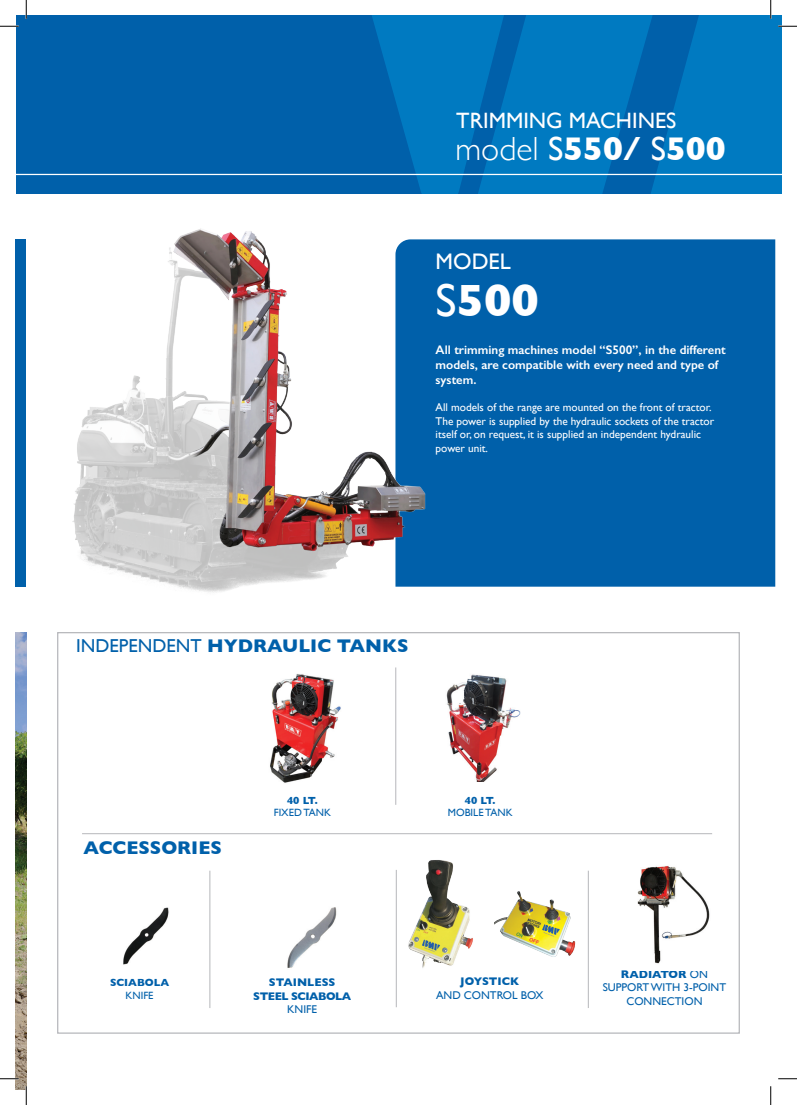
<style>
.page{position:relative;width:797px;height:1105px;background:#fff}
.page>*{position:absolute;margin:0;border:0;box-sizing:border-box;transform-origin:0 0}
.t1{font:700 46.12px "Gill Sans";color:#fff}
.t2{font:700 33.5px "Gill Sans";color:#fff}
.t3{font:22.5px "Gill Sans";color:#fff}
.t4{font:22.25px "Gill Sans";color:#fff}
.t5{font:700 18.75px "Gill Sans";color:#0060aa}
.t6{font:600 12.5px/15px "Gill Sans";color:#fff}
.t7{font:11.25px/13.5px "Gill Sans";color:#fff}
.t8{font:11.25px/13.5px "Gill Sans";color:#0060aa;text-align:center}
.t9{font:700 11.25px "Gill Sans";color:#0060aa}
.t10{font:700 11.25px/13.5px "Gill Sans";letter-spacing:-.04em;color:#0060aa;text-align:center}
.t11{font:10.5px "Gill Sans";color:#0060aa}
.t12{font:700 10.5px "Gill Sans";color:#0060aa}
.s1{font-weight:300}
.s2{font-weight:400}
</style>
<div class="page">
<div style="left:16px;top:16px;width:765px;height:178px;background:#0060aa"></div>
<svg style="left:362px;top:16px;width:83px;height:166px"></svg>
<svg style="left:445px;top:16px;width:173px;height:178px;background:#0076bd"></svg>
<hr style="left:16px;top:174px;width:765px;height:1px;background:#fff">
<img style="left:270px;top:674px;width:71px;height:109px">
<img style="left:446px;top:674px;width:74px;height:108px">
<hr style="left:395px;top:667px;width:1px;height:138px;background:#b6b7bb">
<hr style="left:396px;top:870px;width:1px;height:137px;background:#b6b7bb">
<hr style="left:588px;top:871px;width:1px;height:137px;background:#b6b7bb">
<img style="left:123px;top:907px;width:46px;height:58px">
<img style="left:287px;top:907px;width:50px;height:61px">
<hr style="left:209px;top:871px;width:1px;height:137px;background:#b6b7bb">
<hr style="left:82px;top:833px;width:630px;height:1px;background:#b6b7bb">
<img style="left:637px;top:866px;width:73px;height:98px">
<div style="left:463px;top:239px;width:312px;height:348px;background:#0060aa"></div>
<img style="left:16px;top:632px;width:10px;height:457px">
<img style="left:16px;top:182px;width:447px;height:411px">
<img style="left:408px;top:860px;width:65px;height:108px">
<img style="left:495px;top:891px;width:81px;height:66px">
<svg style="left:0;top:25px;width:19px;height:2px"></svg>
<svg style="left:0;top:1078px;width:19px;height:1px"></svg>
<svg style="left:778px;top:1078px;width:19px;height:1px"></svg>
<svg style="left:25px;top:0;width:2px;height:19px"></svg>
<svg style="left:25px;top:1086px;width:2px;height:19px"></svg>
<svg style="left:618px;top:0;width:179px;height:194px"></svg>
<svg style="left:770px;top:1086px;width:1px;height:19px"></svg>
<div style="left:520px;top:412px;width:256px;height:47px;background:#0060aa"></div>
<p class="t4" style="left:456px;top:107px;width:221px">TRIMMING MACHINES</p>
<p class="t2" style="left:455px;top:122px;width:272px"><span class="s1">model</span> <span class="s2">S</span>550/ <span class="s2">S</span>500</p>
<p class="t3" style="left:435px;top:248px;width:77px">MODEL</p>
<p class="t1" style="left:435px;top:264px;width:105px"><span class="s2">S</span>500</p>
<p class="t6" style="left:435px;top:342px;width:291px">All trimming machines model “S500”, in the different models, are compatible with every need and type of system.</p>
<p class="t7" style="left:435px;top:401px;width:277px">All models of the range are mounted on the front of tractor.</p>
<p class="t7" style="left:435px;top:414px;width:280px">The power is supplied by the hydraulic sockets of the tractor itself or, on request, it is supplied an independent hydraulic power unit.</p>
<p class="t5" style="left:76px;top:631px;width:334px"><span class="s2">INDEPENDENT</span> HYDRAULIC TANKS</p>
<p class="t5" style="left:83px;top:832px;width:140px">ACCESSORIES</p>
<p class="t12" style="left:287px;top:792px;width:32px">40 LT.</p>
<p class="t11" style="left:274px;top:806px;width:59px">FIXED TANK</p>
<p class="t12" style="left:110px;top:974px;width:61px">SCIABOLA</p>
<p class="t11" style="left:126px;top:989px;width:29px">KNIFE</p>
<p class="t9" style="left:269px;top:973px;width:68px">STAINLESS</p>
<p class="t10" style="left:253px;top:989px;width:99px">STEEL SCIABOLA<br><span class="s2">KNIFE</span></p>
<p class="t12" style="left:465px;top:792px;width:32px">40 LT.</p>
<p class="t11" style="left:448px;top:806px;width:66px">MOBILE TANK</p>
<p class="t9" style="left:460px;top:972px;width:60px">JOYSTICK</p>
<p class="t8" style="left:436px;top:988px;width:109px">AND CONTROL BOX</p>
<p class="t9" style="left:621px;top:965px;width:88px">RADIATOR <span class="s2">ON</span></p>
<p class="t8" style="left:602px;top:981px;width:125px">SUPPORT WITH 3-POINT<br>CONNECTION</p>
</div>
